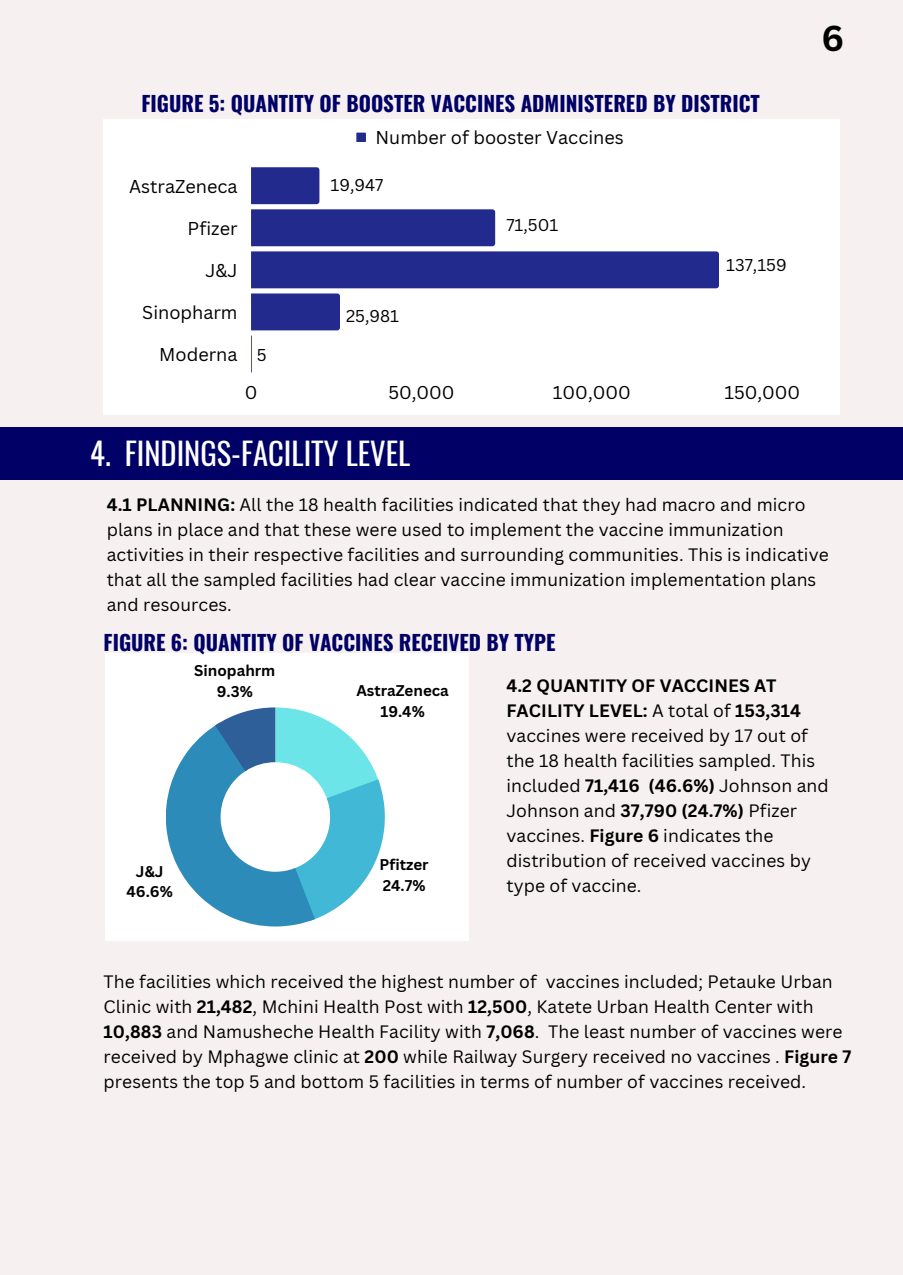
<style>
.page{position:relative;width:903px;height:1275px;background:#fff}
.page>*{position:absolute;margin:0;border:0;box-sizing:border-box;transform-origin:0 0}
.t1{font:700 35px "Canva Sans";color:#000}
.t2{font:30.62px "Oswald";color:#fff}
.t3{font:700 21px "Oswald";color:#006}
.t4{font:18.03px "Canva Sans";color:#000}
.t5{font:17.5px/24.8px "Canva Sans";letter-spacing:.005em;color:#000}
.t6{font:16.62px "Canva Sans";color:#000}
.t7{font:700 15.22px/20.8px "Canva Sans";color:#000;text-align:center}
.s1{font-weight:700}
</style>
<div class="page">
<div style="left:0;top:0;width:903px;height:1274px;background:#f6f0f0"></div>
<svg style="left:104px;top:119px;width:736px;height:295px;fill:#fff"></svg>
<div style="left:356px;top:133px;width:10px;height:9px;background:#232a8d"></div>
<svg style="left:316px;top:167px;width:3px;height:37px"></svg>
<svg style="left:492px;top:209px;width:3px;height:37px"></svg>
<svg style="left:716px;top:251px;width:3px;height:37px"></svg>
<svg style="left:337px;top:293px;width:3px;height:37px"></svg>
<svg style="left:251px;top:335px;width:1px;height:37px"></svg>
<div style="left:0;top:428px;width:903px;height:52px;background:#006"></div>
<div style="left:105px;top:653px;width:364px;height:287px;background:#fff"></div>
<svg style="left:166px;top:707px;width:219px;height:219px"></svg>
<p class="t3" style="left:142px;top:87px;width:620px">FIGURE 5: QUANTITY OF BOOSTER VACCINES ADMINISTERED BY DISTRICT</p>
<p class="t4" style="left:376px;top:125px;width:250px">Number of booster Vaccines</p>
<p class="t4" style="left:129px;top:173px;width:110px">AstraZeneca</p>
<p class="t4" style="left:188px;top:215px;width:51px">Pfizer</p>
<p class="t4" style="left:206px;top:257px;width:33px">J&amp;J</p>
<p class="t4" style="left:142px;top:299px;width:97px">Sinopharm</p>
<p class="t4" style="left:159px;top:341px;width:80px">Moderna</p>
<p class="t6" style="left:257px;top:343px;width:11px">5</p>
<p class="t6" style="left:331px;top:173px;width:54px">19,947</p>
<p class="t6" style="left:346px;top:304px;width:54px">25,981</p>
<p class="t6" style="left:506px;top:213px;width:53px">71,501</p>
<p class="t6" style="left:726px;top:253px;width:62px">137,159</p>
<p class="t4" style="left:245px;top:380px;width:14px">0</p>
<p class="t4" style="left:388px;top:380px;width:68px">50,000</p>
<p class="t4" style="left:553px;top:380px;width:79px">100,000</p>
<p class="t4" style="left:724px;top:380px;width:77px">150,000</p>
<h2 class="t2" style="left:90px;top:430px;width:322px">4. FINDINGS-FACILITY LEVEL</h2>
<h1 class="t1" style="left:822px;top:14px;width:24px">6</h1>
<p class="t5" style="left:107px;top:492px;width:724px"><span class="s1">4.1 PLANNING:</span> All the 18 health facilities indicated that they had macro and micro plans in place and that these were used to implement the vaccine immunization activities in their respective facilities and surrounding communities. This is indicative that all the sampled facilities had clear vaccine immunization implementation plans and resources.</p>
<p class="t3" style="left:104px;top:626px;width:454px">FIGURE 6: QUANTITY OF VACCINES RECEIVED BY TYPE</p>
<p class="t7" style="left:194px;top:660px;width:83px">Sinopahrm<br>9.3%</p>
<p class="t7" style="left:356px;top:679px;width:94px">AstraZeneca<br>19.4%</p>
<p class="t7" style="left:127px;top:860px;width:48px">J&amp;J<br>46.6%</p>
<p class="t7" style="left:380px;top:853px;width:51px;text-align:left">Pfitzer<br>24.7%</p>
<p class="t5" style="left:506px;top:673px;width:324px"><span class="s1">4.2 QUANTITY OF VACCINES AT<br>FACILITY LEVEL:</span> A total of <span class="s1">153,314 </span>vaccines were received by 17 out of the 18 health facilities sampled. This included <span class="s1">71,416 (46.6%)</span> Johnson and<br>Johnson and <span class="s1">37,790 (24.7%)</span> Pfizer vaccines. <span class="s1">Figure 6</span> indicates the distribution of received vaccines by type of vaccine.</p>
<p class="t5" style="left:104px;top:968px;width:749px">The facilities which received the highest number of vaccines included; Petauke Urban Clinic with <span class="s1">21,482</span>, Mchini Health Post with <span class="s1">12,500</span>, Katete Urban Health Center with <span class="s1">10,883</span> and Namusheche Health Facility with <span class="s1">7,068</span>. The least number of vaccines were received by Mphagwe clinic at <span class="s1">200</span> while Railway Surgery received no vaccines . <span class="s1">Figure 7 </span>presents the top 5 and bottom 5 facilities in terms of number of vaccines received.</p>
</div>
